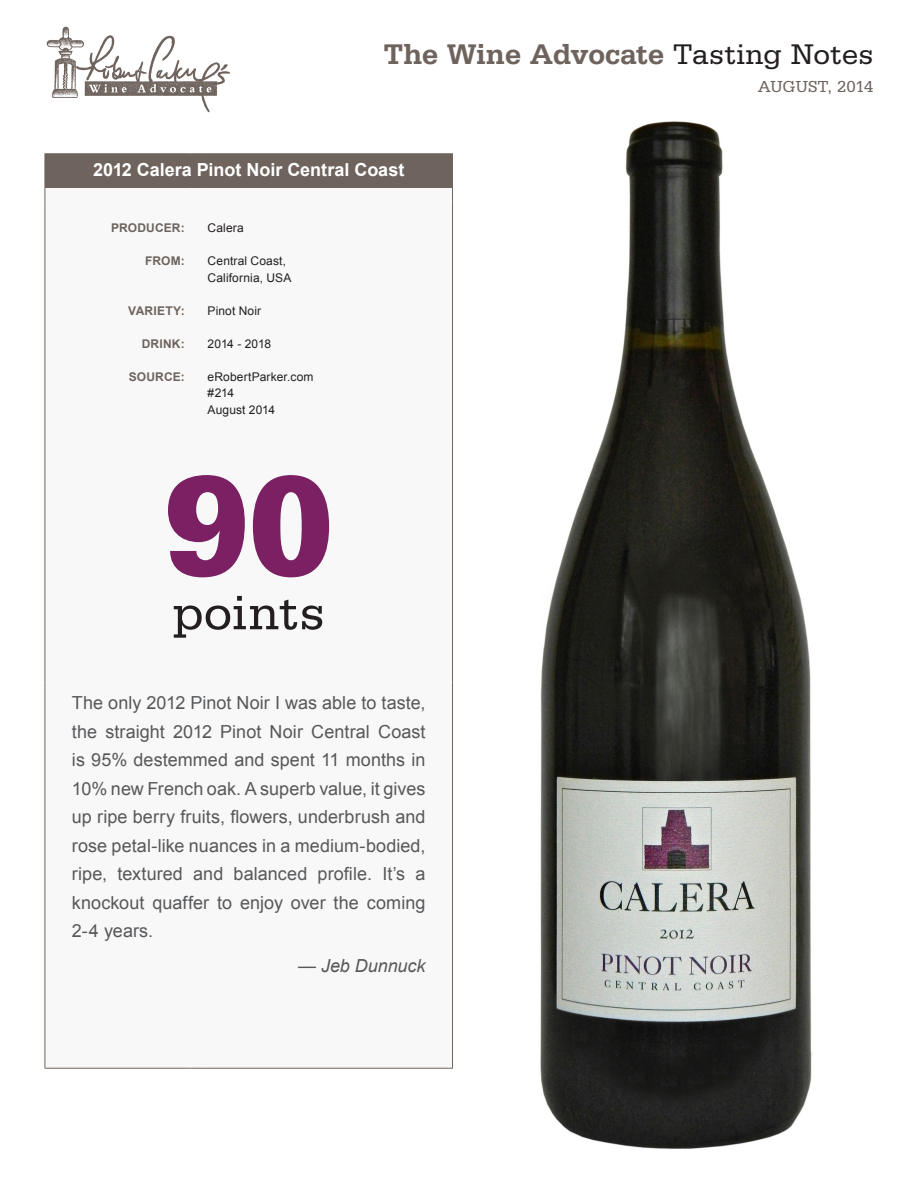
<style>
.page{position:relative;width:918px;height:1188px;background:#fff}
.page>*{position:absolute;margin:0;border:0;box-sizing:border-box;transform-origin:0 0}
.t1{font:900 150px "Serifa";color:#7a2063}
.t2{font:51px "Serifa";letter-spacing:.005em;color:#231f20}
.t3{font:700 30px "Serifa";letter-spacing:-.015em;color:#6e635d}
.t4{font:18px/28.5px "Arial";letter-spacing:.005em;color:#57585a;text-align:justify}
.t5{font:700 18px "Arial";color:#fff}
.t6{font:italic 18px "Arial";letter-spacing:-.005em;color:#57585a}
.t7{font:16.8px "Serifa";letter-spacing:-.01em;color:#6e635d}
.t8{font:12px "Arial";letter-spacing:.01em;color:#231f20}
.t9{font:700 12px "Arial";letter-spacing:.015em;color:#6e635d}
.t10{font:12px "Arial";letter-spacing:-.01em;color:#231f20}
.s1{font-weight:400;color:#231f20}
</style>
<div class="page">
<div style="left:45px;top:154px;width:408px;height:33px;background:#6e635d"></div>
<hr style="left:45px;top:153px;width:145px;height:1px;background:#6e635d">
<svg style="left:190px;top:153px;width:12px;height:1px"></svg>
<hr style="left:202px;top:153px;width:251px;height:1px;background:#6e635d">
<hr style="left:45px;top:187px;width:145px;height:1px;background:#6e635d">
<svg style="left:190px;top:187px;width:12px;height:1px"></svg>
<hr style="left:202px;top:187px;width:251px;height:1px;background:#6e635d">
<svg style="left:45px;top:188px;width:1px;height:13px"></svg>
<hr style="left:45px;top:201px;width:1px;height:243px;background:#6e635d">
<hr style="left:452px;top:201px;width:1px;height:243px;background:#6e635d">
<hr style="left:45px;top:444px;width:1px;height:239px;background:#6e635d">
<hr style="left:452px;top:444px;width:1px;height:239px;background:#6e635d">
<hr style="left:45px;top:683px;width:1px;height:385px;background:#6e635d">
<hr style="left:452px;top:683px;width:1px;height:385px;background:#6e635d">
<hr style="left:45px;top:1068px;width:145px;height:1px;background:#6e635d">
<svg style="left:190px;top:1068px;width:12px;height:1px"></svg>
<hr style="left:202px;top:1068px;width:251px;height:1px;background:#6e635d">
<svg style="left:452px;top:188px;width:1px;height:13px"></svg>
<img style="left:46px;top:26px;width:184px;height:87px">
<img style="left:540px;top:121px;width:272px;height:1028px">
<p class="t3" style="left:384px;top:37px;width:491px">The Wine Advocate <span class="s1">Tasting Notes</span></p>
<p class="t7" style="left:758px;top:77px;width:117px">AUGUST, 2014</p>
<p class="t5" style="left:93px;top:157px;width:313px">2012 Calera Pinot Noir Central Coast</p>
<p class="t9" style="left:111px;top:220px;width:75px">PRODUCER:</p>
<p class="t9" style="left:145px;top:253px;width:41px">FROM:</p>
<p class="t9" style="left:128px;top:303px;width:58px">VARIETY:</p>
<p class="t9" style="left:142px;top:336px;width:45px">DRINK:</p>
<p class="t9" style="left:129px;top:369px;width:57px">SOURCE:</p>
<p class="t8" style="left:208px;top:220px;width:38px">Calera</p>
<p class="t8" style="left:208px;top:253px;width:80px">Central Coast,</p>
<p class="t8" style="left:208px;top:270px;width:85px">California, USA</p>
<p class="t8" style="left:208px;top:303px;width:55px">Pinot Noir</p>
<p class="t10" style="left:208px;top:336px;width:65px">2014 - 2018</p>
<p class="t8" style="left:208px;top:369px;width:107px">eRobertParker.com</p>
<p class="t8" style="left:208px;top:385px;width:28px">#214</p>
<p class="t8" style="left:208px;top:402px;width:69px">August 2014</p>
<p class="t1" style="left:165px;top:438px;width:170px">90</p>
<p class="t2" style="left:173px;top:584px;width:154px">points</p>
<p class="t4" style="left:72px;top:689px;width:355px">The only 2012 Pinot Noir I was able to taste, the straight 2012 Pinot Noir Central Coast is 95% destemmed and spent 11 months in 10% new French oak. A superb value, it gives up ripe berry fruits, flowers, underbrush and rose petal-like nuances in a medium-bodied, ripe, textured and balanced profile. It’s a knockout quaffer to enjoy over the coming 2-4 years.</p>
<p class="t6" style="left:298px;top:954px;width:129px">— Jeb Dunnuck</p>
</div>
